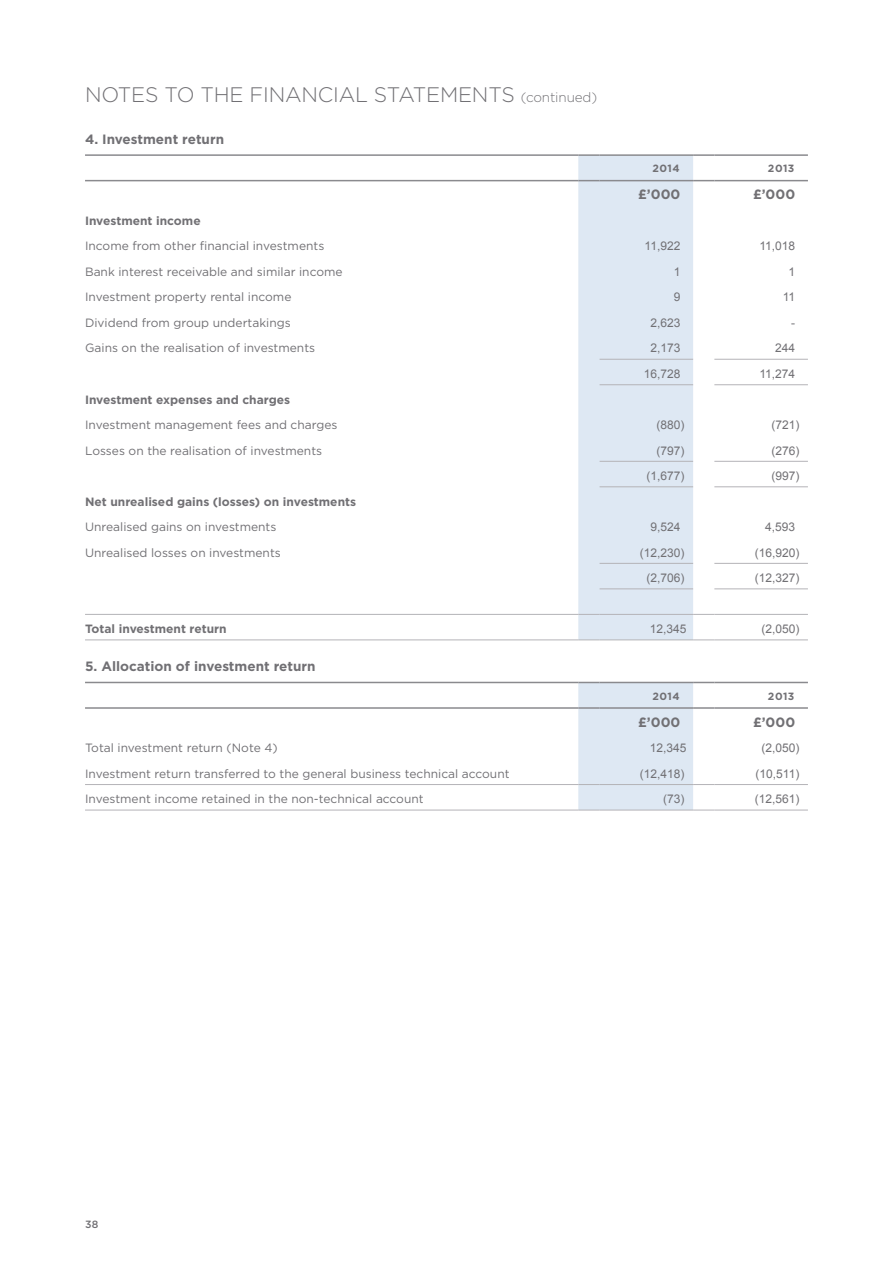
<style>
.page{position:relative;width:893px;height:1263px;background:#fff}
.page>*{position:absolute;margin:0;border:0;box-sizing:border-box;transform-origin:0 0}
.AR_TOP_TITLE{font:300 21px "Gotham";letter-spacing:-.01em;color:#717074}
.AR_subhead{font:700 13.5px "Gotham";color:#717074}
.RIGHT_ALIGN_1{font:700 13.5px "Gotham";color:#717074}
.LEFT_ALIGN{font:12px "Gotham";color:#717074}
.RIGHT_ALIGN_1-2{font:12px "Arial";color:#717074}
.LEFT_ALIGN-2{font:700 12px "Gotham";color:#717074}
.Table_Header__7_9{font:700 10.5px "Gotham";letter-spacing:.04em;color:#717074}
.t1{font:500 10.5px "Gotham";color:#717074}
.s1{font-size:13.5px}
</style>
<div class="page">
<div style="left:578px;top:156px;width:115px;height:483px;background:#dee8f3"></div>
<hr style="left:600px;top:359px;width:93px;height:1px;background:#b4b3b7">
<hr style="left:714px;top:359px;width:94px;height:1px;background:#b4b3b7">
<hr style="left:600px;top:384px;width:93px;height:1px;background:#b4b3b7">
<hr style="left:714px;top:384px;width:94px;height:1px;background:#b4b3b7">
<hr style="left:600px;top:461px;width:93px;height:1px;background:#b4b3b7">
<hr style="left:714px;top:461px;width:94px;height:1px;background:#b4b3b7">
<hr style="left:85px;top:154px;width:493px;height:2px;background:#8a8a8e">
<hr style="left:578px;top:154px;width:22px;height:2px;background:#8a8a8e">
<hr style="left:600px;top:154px;width:93px;height:2px;background:#8a8a8e">
<hr style="left:693px;top:154px;width:21px;height:2px;background:#8a8a8e">
<hr style="left:714px;top:154px;width:94px;height:2px;background:#8a8a8e">
<hr style="left:85px;top:180px;width:493px;height:1px;background:#8a8a8e">
<svg style="left:578px;top:180px;width:22px;height:1px"></svg>
<hr style="left:600px;top:180px;width:93px;height:1px;background:#8a8a8e">
<svg style="left:693px;top:180px;width:21px;height:1px"></svg>
<hr style="left:714px;top:180px;width:94px;height:1px;background:#8a8a8e">
<hr style="left:600px;top:486px;width:93px;height:1px;background:#b4b3b7">
<hr style="left:714px;top:486px;width:94px;height:1px;background:#b4b3b7">
<hr style="left:600px;top:563px;width:93px;height:1px;background:#b4b3b7">
<hr style="left:714px;top:563px;width:94px;height:1px;background:#b4b3b7">
<hr style="left:600px;top:588px;width:93px;height:1px;background:#b4b3b7">
<hr style="left:714px;top:588px;width:94px;height:1px;background:#b4b3b7">
<hr style="left:85px;top:614px;width:493px;height:1px;background:#b4b3b7">
<svg style="left:578px;top:614px;width:22px;height:1px"></svg>
<hr style="left:600px;top:614px;width:93px;height:1px;background:#b4b3b7">
<svg style="left:693px;top:614px;width:21px;height:1px"></svg>
<hr style="left:714px;top:614px;width:94px;height:1px;background:#b4b3b7">
<hr style="left:85px;top:639px;width:493px;height:1px;background:#b4b3b7">
<svg style="left:578px;top:639px;width:22px;height:1px"></svg>
<hr style="left:600px;top:639px;width:93px;height:1px;background:#b4b3b7">
<svg style="left:693px;top:639px;width:21px;height:1px"></svg>
<hr style="left:714px;top:639px;width:94px;height:1px;background:#b4b3b7">
<hr style="left:85px;top:682px;width:493px;height:1px;background:#8a8a8e">
<hr style="left:714px;top:682px;width:94px;height:1px;background:#8a8a8e">
<hr style="left:85px;top:707px;width:493px;height:2px;background:#8a8a8e">
<hr style="left:714px;top:707px;width:94px;height:2px;background:#8a8a8e">
<hr style="left:85px;top:784px;width:493px;height:1px;background:#b4b3b7">
<hr style="left:714px;top:784px;width:94px;height:1px;background:#b4b3b7">
<hr style="left:85px;top:810px;width:493px;height:1px;background:#b4b3b7">
<hr style="left:714px;top:810px;width:94px;height:1px;background:#b4b3b7">
<svg style="left:578px;top:682px;width:136px;height:129px;background:#e0e8f1"></svg>
<p class="AR_TOP_TITLE" style="left:85px;top:81px;width:514px">NOTES TO THE FINANCIAL STATEMENTS <span class="s1">(continued)</span></p>
<p class="AR_subhead" style="left:85px;top:130px;width:141px">4. Investment return</p>
<p class="Table_Header__7_9" style="left:652px;top:161px;width:29px">2014</p>
<p class="Table_Header__7_9" style="left:768px;top:161px;width:28px">2013</p>
<p class="RIGHT_ALIGN_1" style="left:638px;top:186px;width:44px">£’000</p>
<p class="RIGHT_ALIGN_1" style="left:753px;top:186px;width:44px">£’000</p>
<p class="LEFT_ALIGN-2" style="left:85px;top:213px;width:117px">Investment income</p>
<p class="LEFT_ALIGN" style="left:85px;top:238px;width:241px">Income from other financial investments</p>
<p class="RIGHT_ALIGN_1-2" style="left:645px;top:238px;width:37px">11,922</p>
<p class="RIGHT_ALIGN_1-2" style="left:759px;top:238px;width:37px">11,018</p>
<p class="LEFT_ALIGN" style="left:85px;top:264px;width:259px">Bank interest receivable and similar income</p>
<p class="RIGHT_ALIGN_1-2" style="left:674px;top:264px;width:8px">1</p>
<p class="RIGHT_ALIGN_1-2" style="left:788px;top:264px;width:8px">1</p>
<p class="LEFT_ALIGN" style="left:85px;top:289px;width:208px">Investment property rental income</p>
<p class="RIGHT_ALIGN_1-2" style="left:674px;top:289px;width:8px">9</p>
<p class="RIGHT_ALIGN_1-2" style="left:783px;top:289px;width:14px">11</p>
<p class="LEFT_ALIGN" style="left:85px;top:315px;width:207px">Dividend from group undertakings</p>
<p class="RIGHT_ALIGN_1-2" style="left:650px;top:315px;width:32px">2,623</p>
<p class="RIGHT_ALIGN_1-2" style="left:791px;top:315px;width:5px">-</p>
<p class="LEFT_ALIGN" style="left:85px;top:341px;width:232px">Gains on the realisation of investments</p>
<p class="RIGHT_ALIGN_1-2" style="left:650px;top:340px;width:32px">2,173</p>
<p class="RIGHT_ALIGN_1-2" style="left:775px;top:340px;width:22px">244</p>
<p class="RIGHT_ALIGN_1-2" style="left:644px;top:366px;width:38px">16,728</p>
<p class="RIGHT_ALIGN_1-2" style="left:759px;top:366px;width:37px">11,274</p>
<p class="LEFT_ALIGN-2" style="left:85px;top:391px;width:207px">Investment expenses and charges</p>
<p class="LEFT_ALIGN" style="left:85px;top:417px;width:254px">Investment management fees and charges</p>
<p class="RIGHT_ALIGN_1-2" style="left:657px;top:417px;width:30px">(880)</p>
<p class="RIGHT_ALIGN_1-2" style="left:771px;top:417px;width:30px">(721)</p>
<p class="LEFT_ALIGN" style="left:85px;top:443px;width:239px">Losses on the realisation of investments</p>
<p class="RIGHT_ALIGN_1-2" style="left:657px;top:442px;width:30px">(797)</p>
<p class="RIGHT_ALIGN_1-2" style="left:771px;top:442px;width:30px">(276)</p>
<p class="RIGHT_ALIGN_1-2" style="left:647px;top:468px;width:40px">(1,677)</p>
<p class="RIGHT_ALIGN_1-2" style="left:771px;top:468px;width:30px">(997)</p>
<p class="LEFT_ALIGN-2" style="left:85px;top:493px;width:273px">Net unrealised gains (losses) on investments</p>
<p class="LEFT_ALIGN" style="left:85px;top:519px;width:193px">Unrealised gains on investments</p>
<p class="RIGHT_ALIGN_1-2" style="left:650px;top:519px;width:32px">9,524</p>
<p class="RIGHT_ALIGN_1-2" style="left:765px;top:519px;width:32px">4,593</p>
<p class="LEFT_ALIGN" style="left:85px;top:545px;width:197px">Unrealised losses on investments</p>
<p class="RIGHT_ALIGN_1-2" style="left:640px;top:544px;width:46px">(12,230)</p>
<p class="RIGHT_ALIGN_1-2" style="left:755px;top:544px;width:46px">(16,920)</p>
<p class="RIGHT_ALIGN_1-2" style="left:647px;top:570px;width:40px">(2,706)</p>
<p class="RIGHT_ALIGN_1-2" style="left:755px;top:570px;width:46px">(12,327)</p>
<p class="LEFT_ALIGN-2" style="left:85px;top:621px;width:143px">Total investment return</p>
<p class="RIGHT_ALIGN_1-2" style="left:650px;top:621px;width:38px">12,345</p>
<p class="RIGHT_ALIGN_1-2" style="left:761px;top:621px;width:40px">(2,050)</p>
<p class="AR_subhead" style="left:85px;top:658px;width:232px">5. Allocation of investment return</p>
<p class="Table_Header__7_9" style="left:652px;top:689px;width:29px">2014</p>
<p class="Table_Header__7_9" style="left:768px;top:689px;width:28px">2013</p>
<p class="RIGHT_ALIGN_1" style="left:638px;top:713px;width:44px">£’000</p>
<p class="RIGHT_ALIGN_1" style="left:753px;top:713px;width:44px">£’000</p>
<p class="LEFT_ALIGN" style="left:85px;top:740px;width:194px">Total investment return (Note 4)</p>
<p class="RIGHT_ALIGN_1-2" style="left:650px;top:740px;width:38px">12,345</p>
<p class="RIGHT_ALIGN_1-2" style="left:761px;top:740px;width:40px">(2,050)</p>
<p class="LEFT_ALIGN" style="left:85px;top:766px;width:426px">Investment return transferred to the general business technical account</p>
<p class="RIGHT_ALIGN_1-2" style="left:640px;top:766px;width:46px">(12,418)</p>
<p class="RIGHT_ALIGN_1-2" style="left:756px;top:766px;width:45px">(10,511)</p>
<p class="LEFT_ALIGN" style="left:85px;top:791px;width:340px">Investment income retained in the non-technical account</p>
<p class="RIGHT_ALIGN_1-2" style="left:663px;top:791px;width:23px">(73)</p>
<p class="RIGHT_ALIGN_1-2" style="left:755px;top:791px;width:46px">(12,561)</p>
<p class="t1" style="left:85px;top:1217px;width:15px">38</p>
</div>
